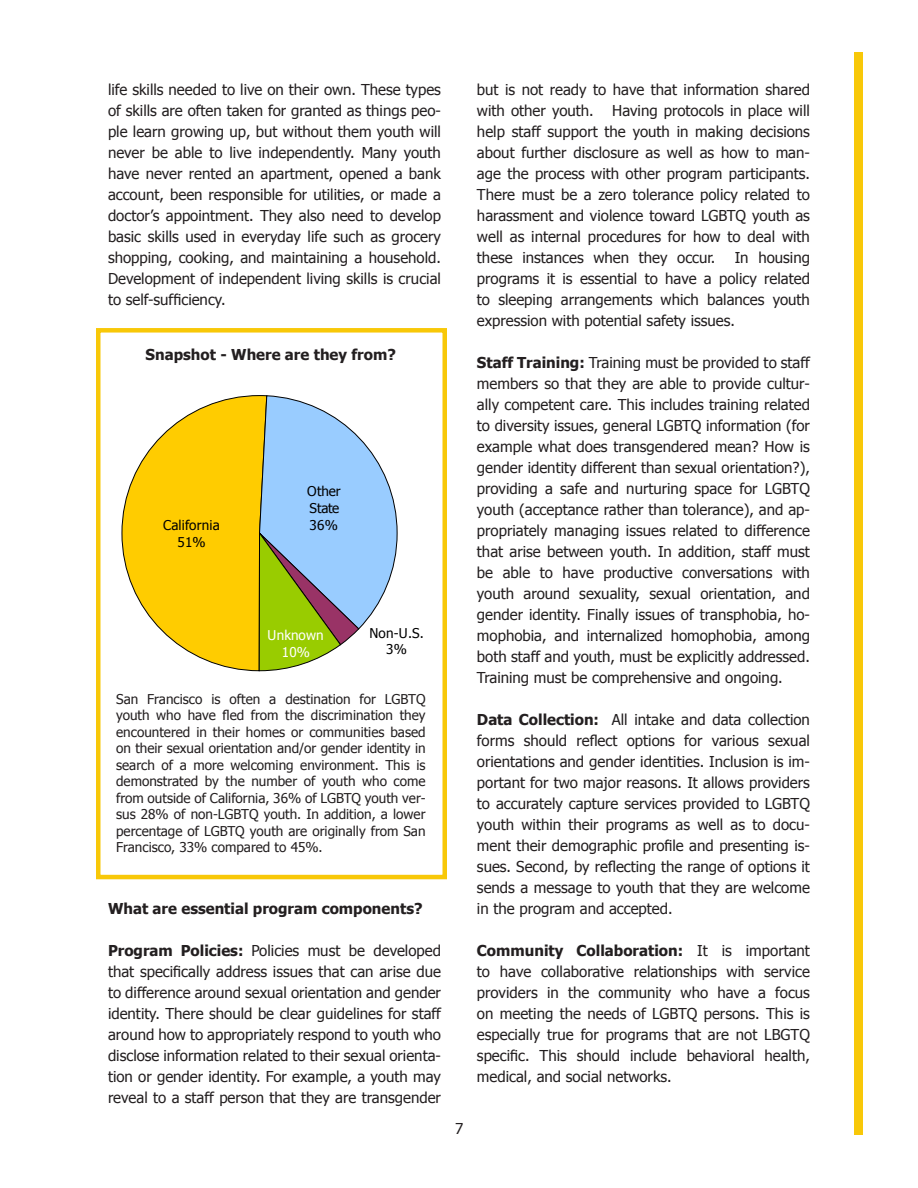
<style>
.page{position:relative;width:918px;height:1188px;background:#fff}
.page>*{position:absolute;margin:0;border:0;box-sizing:border-box;transform-origin:0 0}
.Paragraph_Style_2{font:15px/21px "Tahoma";color:#231f20;text-align:justify}
.Paragraph_Style_2-2{font:700 15px "Tahoma";color:#231f20}
.Large_subheader{font:700 15px "Tahoma";color:#231f20}
.t1{font:13.5px/16.5px "Tahoma";color:#231f20;text-align:justify}
.t2{font:13.5px/16.8px "Tahoma";letter-spacing:.015em;color:#000;text-align:center}
.t3{font:13.5px/16.8px "Tahoma";letter-spacing:.01em;color:#fff;text-align:center}
.s1{font-weight:700}
</style>
<div class="page">
<div style="left:854px;top:52px;width:9px;height:1083px;background:#f8c808"></div>
<div style="left:96px;top:328px;width:351px;height:551px;border:4px solid #f8c808"></div>
<svg style="left:121px;top:396px;width:277px;height:276px"></svg>
<p class="Paragraph_Style_2" style="left:108px;top:78px;width:335px">life skills needed to live on their own. These types of skills are often taken for granted as things peo&shy;ple learn growing up, but without them youth will never be able to live independently. Many youth have never rented an apartment, opened a bank account, been responsible for utilities, or made a doctor’s appointment. They also need to develop basic skills used in everyday life such as grocery shopping, cooking, and maintaining a household.<br>Development of independent living skills is crucial to self-sufficiency.</p>
<p class="Large_subheader" style="left:146px;top:344px;width:252px">Snapshot - Where are they from?</p>
<p class="t2" style="left:163px;top:516px;width:58px">California<br>51%</p>
<p class="t2" style="left:307px;top:482px;width:35px;text-align:justify">Other State 36%</p>
<p class="t2" style="left:369px;top:624px;width:56px">Non-U.S.<br>3%</p>
<p class="t3" style="left:268px;top:626px;width:58px">Unknown<br>10%</p>
<p class="t1" style="left:116px;top:690px;width:311px">San Francisco is often a destination for LGBTQ youth who have fled from the discrimination they encountered in their homes or communities based on their sexual orientation and/or gender identity in search of a more welcoming environment. This is demonstrated by the number of youth who come from outside of California, 36% of LGBTQ youth ver&shy;sus 28% of non-LGBTQ youth. In addition, a lower percentage of LGBTQ youth are originally from San Francisco, 33% compared to 45%.</p>
<p class="Paragraph_Style_2-2" style="left:108px;top:898px;width:316px">What are essential program components?</p>
<p class="Paragraph_Style_2" style="left:108px;top:939px;width:335px"><span class="s1">Program Policies:</span> Policies must be developed that specifically address issues that can arise due to difference around sexual orientation and gender identity. There should be clear guidelines for staff around how to appropriately respond to youth who disclose information related to their sexual orienta&shy;tion or gender identity. For example, a youth may reveal to a staff person that they are transgender</p>
<p class="Paragraph_Style_2" style="left:455px;top:1117px;width:10px">7</p>
<p class="Paragraph_Style_2" style="left:477px;top:78px;width:335px">but is not ready to have that information shared with other youth. Having protocols in place will help staff support the youth in making decisions about further disclosure as well as how to man&shy;age the process with other program participants.<br>There must be a zero tolerance policy related to harassment and violence toward LGBTQ youth as well as internal procedures for how to deal with these instances when they occur.</p>
<p class="Paragraph_Style_2" style="left:477px;top:246px;width:335px;text-indent:258px">In housing programs it is essential to have a policy related to sleeping arrangements which balances youth expression with potential safety issues.</p>
<p class="Paragraph_Style_2" style="left:477px;top:351px;width:335px"><span class="s1">Staff Training:</span> Training must be provided to staff members so that they are able to provide cultur&shy;ally competent care. This includes training related to diversity issues, general LGBTQ information (for example what does transgendered mean? How is gender identity different than sexual orientation?), providing a safe and nurturing space for LGBTQ youth (acceptance rather than tolerance), and ap&shy;propriately managing issues related to difference that arise between youth. In addition, staff must be able to have productive conversations with youth around sexuality, sexual orientation, and gender identity. Finally issues of transphobia, ho&shy;mophobia, and internalized homophobia, among both staff and youth, must be explicitly addressed.<br>Training must be comprehensive and ongoing.</p>
<p class="Paragraph_Style_2" style="left:477px;top:708px;width:335px"><span class="s1">Data Collection:</span> All intake and data collection forms should reflect options for various sexual orientations and gender identities. Inclusion is im&shy;portant for two major reasons. It allows providers to accurately capture services provided to LGBTQ youth within their programs as well as to docu&shy;ment their demographic profile and presenting is&shy;sues. Second, by reflecting the range of options it sends a message to youth that they are welcome in the program and accepted.</p>
<p class="Paragraph_Style_2" style="left:477px;top:939px;width:335px"><span class="s1">Community Collaboration:</span> It is important to have collaborative relationships with service providers in the community who have a focus on meeting the needs of LGBTQ persons. This is especially true for programs that are not LBGTQ specific. This should include behavioral health, medical, and social networks.</p>
</div>
